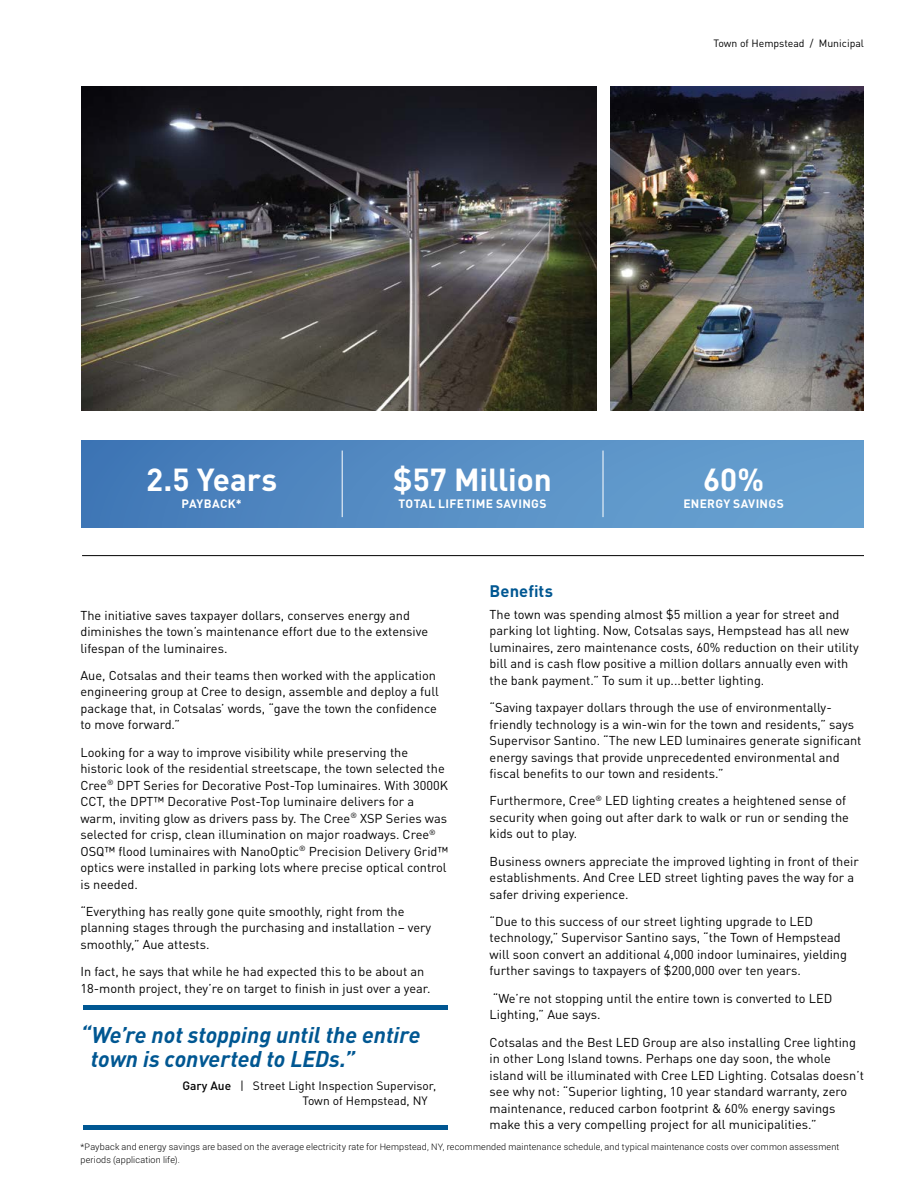
<style>
.page{position:relative;width:918px;height:1188px;background:#fff}
.page>*{position:absolute;margin:0;border:0;box-sizing:border-box;transform-origin:0 0}
.t1{font:700 31.5px "DINOT";letter-spacing:-.005em;color:#fff}
.t2{font:italic 700 22.5px/24px "DINOT";letter-spacing:-.005em;color:#005792}
.t3{font:700 16.5px "DINOT";letter-spacing:.005em;color:#005792}
.t4{font:12.75px/16.5px "DINOT";color:#000}
.t5{font:12px/15px "DINOT";color:#000}
.t6{font:700 12px "DINOT";letter-spacing:.025em;color:#fff}
.t7{font:10.5px "DINOT";color:#000}
.t8{font:300 9px/13.5px "Roboto";letter-spacing:.02em;color:#000}
.s1{font-weight:500}
</style>
<div class="page">
<hr style="left:83px;top:1125px;width:365px;height:4px;background:#005792">
<hr style="left:83px;top:1006px;width:365px;height:4px;background:#005792">
<img style="left:81px;top:86px;width:515px;height:324px">
<img style="left:610px;top:87px;width:253px;height:323px">
<hr style="left:82px;top:555px;width:782px;height:1px;background:#000">
<div style="left:81px;top:441px;width:783px;height:86px;background:linear-gradient(to right,#4279b7,#6ba4d2)"></div>
<hr style="left:342px;top:451px;width:1px;height:66px;background:#fff">
<hr style="left:603px;top:451px;width:1px;height:66px;background:#fff">
<p class="t7" style="left:714px;top:37px;width:152px">Town of Hempstead / Municipal</p>
<h1 class="t1" style="left:146px;top:459px;width:133px">2.5 Years</h1>
<p class="t6" style="left:182px;top:496px;width:62px">PAYBACK*</p>
<h1 class="t1" style="left:393px;top:459px;width:160px">$57 Million</h1>
<p class="t6" style="left:398px;top:496px;width:150px">TOTAL LIFETIME SAVINGS</p>
<h1 class="t1" style="left:703px;top:459px;width:63px">60%</h1>
<p class="t6" style="left:683px;top:496px;width:102px">ENERGY SAVINGS</p>
<p class="t4" style="left:80px;top:606px;width:349px">The initiative saves taxpayer dollars, conserves energy and diminishes the town’s maintenance effort due to the extensive lifespan of the luminaires.</p>
<p class="t4" style="left:80px;top:667px;width:360px">Aue, Cotsalas and their teams then worked with the application engineering group at Cree to design, assemble and deploy a full package that, in Cotsalas’ words, “gave the town the confidence to move forward.”</p>
<p class="t4" style="left:80px;top:744px;width:369px">Looking for a way to improve visibility while preserving the historic look of the residential streetscape, the town selected the Cree<sup>®</sup> DPT Series for Decorative Post-Top luminaires. With 3000K CCT, the DPT™ Decorative Post-Top luminaire delivers for a warm, inviting glow as drivers pass by. The Cree<sup>®</sup> XSP Series was selected for crisp, clean illumination on major roadways. Cree<sup>® </sup>OSQ™ flood luminaires with NanoOptic<sup>®</sup> Precision Delivery Grid™ optics were installed in parking lots where precise optical control is needed.</p>
<p class="t4" style="left:80px;top:903px;width:352px">“Everything has really gone quite smoothly, right from the planning stages through the purchasing and installation – very smoothly,” Aue attests.</p>
<p class="t4" style="left:80px;top:963px;width:352px">In fact, he says that while he had expected this to be about an<br>18-month project, they’re on target to finish in just over a year.</p>
<h2 class="t2" style="left:91px;top:1022px;width:331px;text-indent:-11px">“We’re not stopping until the entire town is converted to LEDs.”</h2>
<p class="t5" style="left:302px;top:1078px;width:135px;text-indent:-120px"><span class="s1">Gary Aue</span> | Street Light Inspection Supervisor,<br>Town of Hempstead, NY</p>
<p class="t3" style="left:490px;top:580px;width:65px">Benefits</p>
<p class="t4" style="left:490px;top:606px;width:371px">The town was spending almost $5 million a year for street and parking lot lighting. Now, Cotsalas says, Hempstead has all new luminaires, zero maintenance costs, 60% reduction on their utility bill and is cash flow positive a million dollars annually even with the bank payment.” To sum it up...better lighting.</p>
<p class="t4" style="left:490px;top:699px;width:373px">“Saving taxpayer dollars through the use of environmentally&shy;friendly technology is a win-win for the town and residents,” says Supervisor Santino. “The new LED luminaires generate significant energy savings that provide unprecedented environmental and fiscal benefits to our town and residents.”</p>
<p class="t4" style="left:490px;top:792px;width:361px">Furthermore, Cree<sup>®</sup> LED lighting creates a heightened sense of security when going out after dark to walk or run or sending the kids out to play.</p>
<p class="t4" style="left:490px;top:853px;width:371px">Business owners appreciate the improved lighting in front of their establishments. And Cree LED street lighting paves the way for a safer driving experience.</p>
<p class="t4" style="left:490px;top:913px;width:359px">“Due to this success of our street lighting upgrade to LED technology,” Supervisor Santino says, “the Town of Hempstead will soon convert an additional 4,000 indoor luminaires, yielding further savings to taxpayers of $200,000 over ten years.</p>
<p class="t4" style="left:490px;top:990px;width:344px">“We’re not stopping until the entire town is converted to LED<br>Lighting,” Aue says.</p>
<p class="t4" style="left:490px;top:1033px;width:376px">Cotsalas and the Best LED Group are also installing Cree lighting in other Long Island towns. Perhaps one day soon, the whole island will be illuminated with Cree LED Lighting. Cotsalas doesn’t see why not: “Superior lighting, 10 year standard warranty, zero maintenance, reduced carbon footprint &amp; 60% energy savings make this a very compelling project for all municipalities.”</p>
<p class="t8" style="left:80px;top:1139px;width:760px">*Payback and energy savings are based on the average electricity rate for Hempstead, NY, recommended maintenance schedule, and typical maintenance costs over common assessment periods (application life).</p>
</div>
